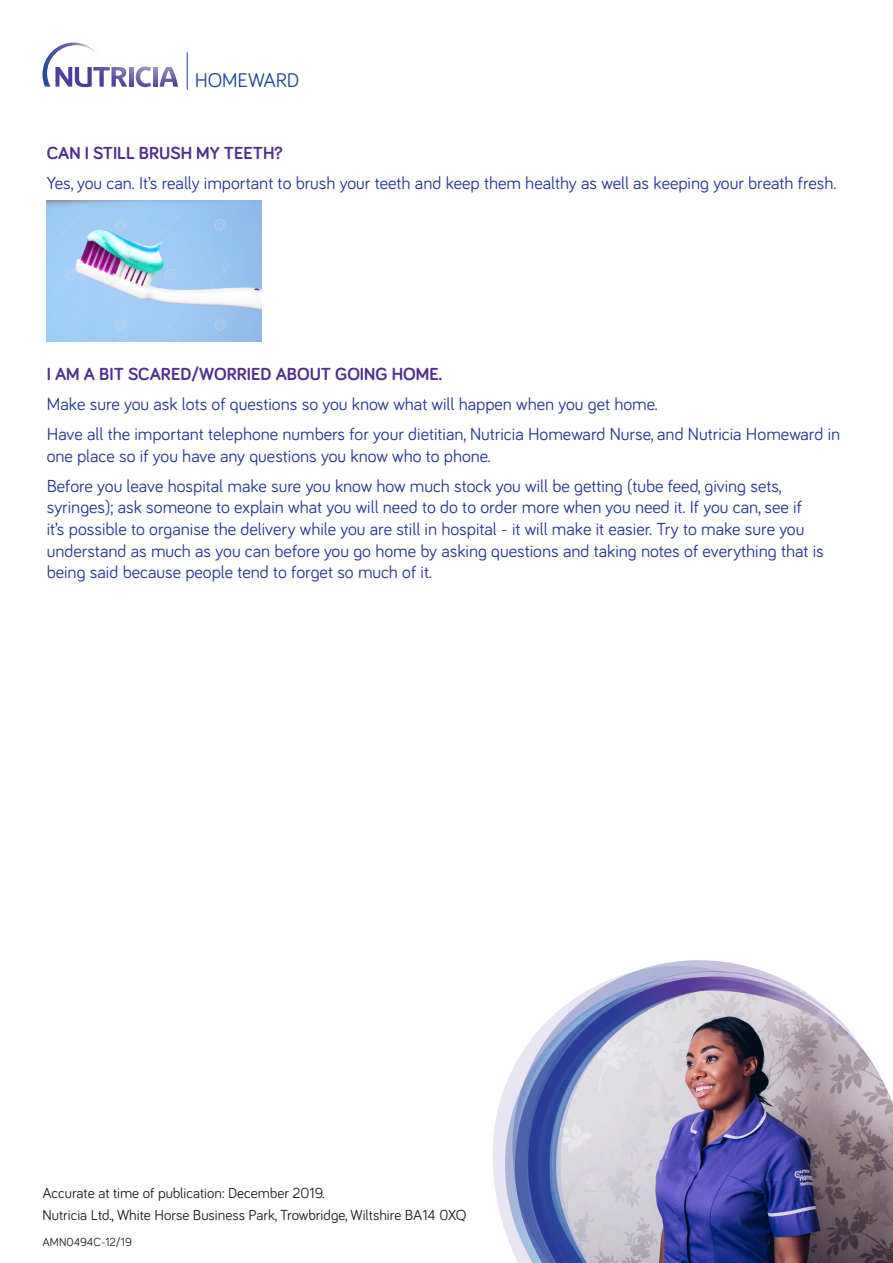
<style>
.page{position:relative;width:893px;height:1263px;background:#fff}
.page>*{position:absolute;margin:0;border:0;box-sizing:border-box;transform-origin:0 0}
.t1{font:20.4px "Bariol";letter-spacing:-.01em;color:#1f489e}
.answer{font:18px/21.6px "Bariol";color:#273895}
.question{font:700 18px "Bariol";color:#502e92}
.t2{font:15px "Bariol";color:#231f20}
.t3{font:12px "Bariol";color:#231f20}
</style>
<div class="page">
<img style="left:47px;top:201px;width:214px;height:140px">
<svg style="left:153px;top:67px;width:5px;height:20px"></svg>
<svg style="left:160px;top:67px;width:18px;height:20px"></svg>
<svg style="left:136px;top:66px;width:15px;height:21px"></svg>
<svg style="left:129px;top:67px;width:4px;height:20px"></svg>
<svg style="left:43px;top:43px;width:84px;height:44px"></svg>
<hr style="left:187px;top:52px;width:1px;height:37px;background:#1f489e">
<svg style="left:880px;top:1076px;width:13px;height:187px;background:#92838a"></svg>
<svg style="left:493px;top:1088px;width:12px;height:142px;fill:#e7e6f2"></svg>
<svg style="left:512px;top:960px;width:263px;height:303px"></svg>
<img style="left:528px;top:976px;width:352px;height:287px">
<svg style="left:539px;top:992px;width:151px;height:271px;background:#a6aaca"></svg>
<p class="t1" style="left:195px;top:66px;width:106px">HOMEWARD</p>
<p class="question" style="left:47px;top:140px;width:237px">CAN I STILL BRUSH MY TEETH?</p>
<p class="answer" style="left:47px;top:171px;width:791px">Yes, you can. It’s really important to brush your teeth and keep them healthy as well as keeping your breath fresh.</p>
<p class="question" style="left:47px;top:362px;width:397px">I AM A BIT SCARED/WORRIED ABOUT GOING HOME.</p>
<p class="answer" style="left:47px;top:392px;width:612px">Make sure you ask lots of questions so you know what will happen when you get home.</p>
<p class="answer" style="left:47px;top:422px;width:795px">Have all the important telephone numbers for your dietitian, Nutricia Homeward Nurse, and Nutricia Homeward in one place so if you have any questions you know who to phone.</p>
<p class="answer" style="left:47px;top:474px;width:779px">Before you leave hospital make sure you know how much stock you will be getting (tube feed, giving sets, syringes); ask someone to explain what you will need to do to order more when you need it. If you can, see if it’s possible to organise the delivery while you are still in hospital - it will make it easier. Try to make sure you understand as much as you can before you go home by asking questions and taking notes of everything that is being said because people tend to forget so much of it.</p>
<p class="t2" style="left:43px;top:1183px;width:284px">Accurate at time of publication: December 2019.</p>
<p class="t2" style="left:43px;top:1205px;width:425px">Nutricia Ltd., White Horse Business Park, Trowbridge, Wiltshire BA14 0XQ</p>
<p class="t3" style="left:43px;top:1234px;width:91px">AMN0494C-12/19</p>
</div>
